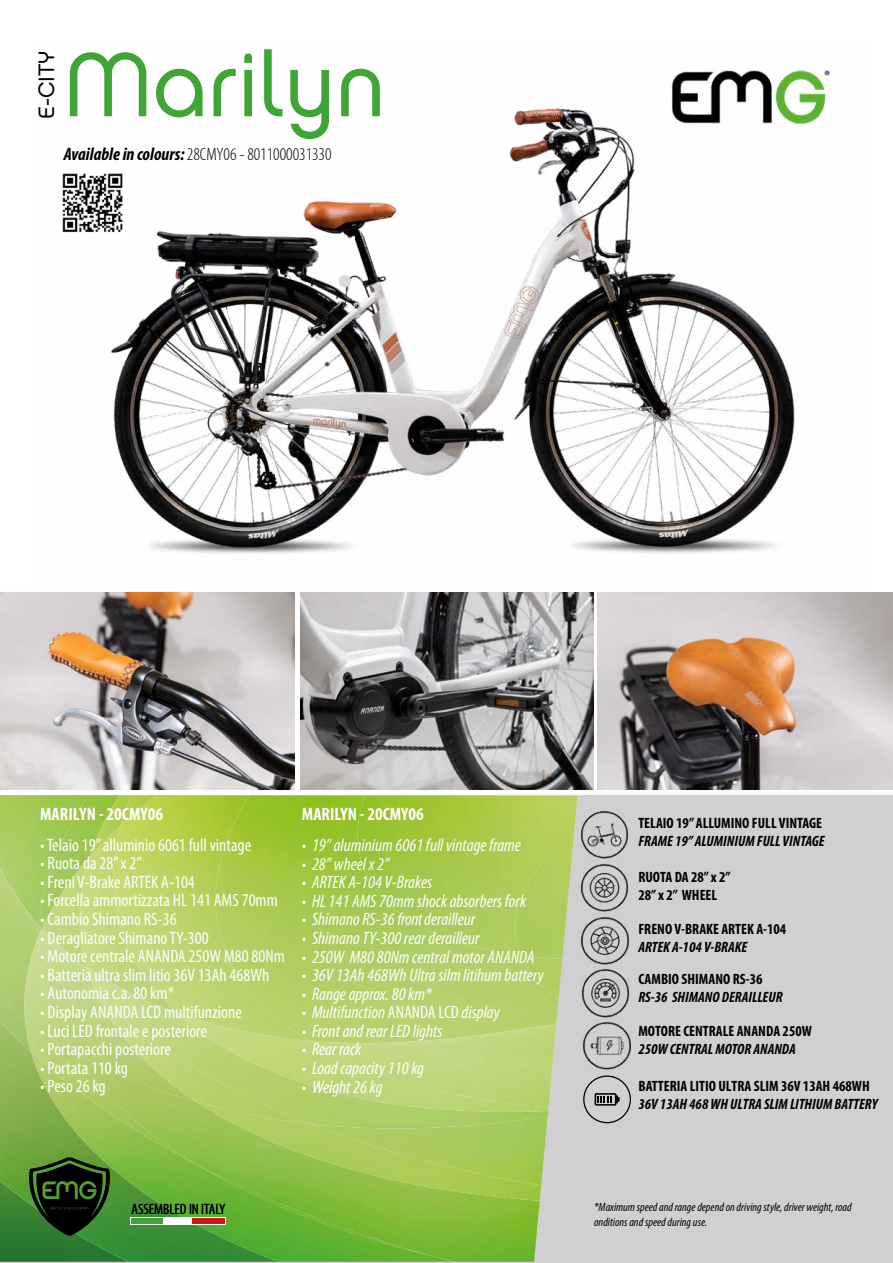
<style>
.page{position:relative;width:893px;height:1263px;background:#fff}
.page>*{position:absolute;margin:0;border:0;box-sizing:border-box;transform-origin:0 0}
.t1{font:90px "Chalet London Nineteen Seventy";color:#3fa535}
.t2{font:22.5px "Chalet London Nineteen Seventy";color:#000}
.t3{font:condensed 18px "Myriad Pro";color:#fff}
.t4{font:italic condensed 18px "Myriad Pro";color:#fff}
.t5{font:300 condensed 18px "Myriad Pro";color:#000}
.t6{font:700 condensed 18px "Myriad Pro";color:#fff}
.t7{font:700 condensed 15px/18px "Myriad Pro";color:#000}
.t8{font:italic 700 condensed 15px "Myriad Pro";color:#000}
.t9{font:condensed 15px "Myriad Pro";color:#000}
.t10{font:italic condensed 12px/14.4px "Myriad Pro";color:#000}
.s1{font-weight:700;font-style:italic}
.s2{font-style:normal}
</style>
<div class="page">
<div style="left:0;top:796px;width:892px;height:467px;background:#d0d0d0"></div>
<img style="left:33px;top:86px;width:839px;height:520px">
<img style="left:42px;top:925px;width:38px;height:3px">
<img style="left:377px;top:608px;width:429px;height:320px">
<img style="left:377px;top:789px;width:108px;height:36px">
<img style="left:105px;top:789px;width:272px;height:139px">
<img style="left:0;top:1052px;width:31px;height:210px">
<img style="left:31px;top:789px;width:265px;height:136px">
<img style="left:73px;top:1166px;width:467px;height:96px">
<img style="left:197px;top:1109px;width:432px;height:96px">
<img style="left:440px;top:1258px;width:100px;height:4px">
<img style="left:0;top:789px;width:31px;height:263px">
<img style="left:25px;top:1051px;width:173px;height:115px">
<img style="left:40px;top:928px;width:526px;height:182px">
<img style="left:86px;top:967px;width:504px;height:161px">
<img style="left:311px;top:1013px;width:268px;height:99px">
<img style="left:311px;top:1018px;width:320px;height:91px">
<img style="left:311px;top:1041px;width:268px;height:68px">
<img style="left:97px;top:995px;width:214px;height:129px">
<svg style="left:39px;top:925px;width:3px;height:7px"></svg>
<img style="left:38px;top:932px;width:159px;height:170px">
<img style="left:0;top:813px;width:39px;height:207px">
<img style="left:24px;top:936px;width:49px;height:115px">
<div style="left:339px;top:275px;width:12px;height:12px;background:#dadada;border-radius:50%"></div>
<img style="left:578px;top:808px;width:52px;height:105px">
<img style="left:581px;top:1019px;width:51px;height:53px">
<img style="left:579px;top:914px;width:53px;height:105px">
<img style="left:672px;top:70px;width:159px;height:55px">
<svg style="left:29px;top:1157px;width:81px;height:79px;background:#214016"></svg>
<div style="left:583px;top:1075px;width:48px;height:48px;border:1px solid #000;border-radius:50%"></div>
<svg style="left:579px;top:1093px;width:41px;height:17px"></svg>
<img style="left:300px;top:593px;width:293px;height:196px">
<img style="left:0;top:593px;width:295px;height:196px">
<img style="left:598px;top:593px;width:295px;height:196px">
<img style="left:55px;top:165px;width:76px;height:75px">
<div style="left:131px;top:1217px;width:95px;height:8px;background:#fff"></div>
<div style="left:186px;top:1218px;width:39px;height:6px;background:#cd1719"></div>
<div style="left:153px;top:1218px;width:39px;height:6px;background:#fff"></div>
<div style="left:132px;top:1218px;width:31px;height:6px;background:#3fa535"></div>
<p class="t2" style="left:33px;top:119px;width:70px;rotate:-90deg">E-CITY</p>
<h1 class="t1" style="left:63px;top:30px;width:324px">Marilyn</h1>
<p class="t5" style="left:64px;top:145px;width:269px"><span class="s1">Available in colours:</span> 28CMY06 - 8011000031330</p>
<p class="t6" style="left:40px;top:804px;width:124px">MARILYN - 20CMY06</p>
<p class="t3" style="left:40px;top:834px;width:213px">•Telaio 19” alluminio 6061 full vintage</p>
<p class="t3" style="left:40px;top:852px;width:103px">• Ruota da 28” x 2”</p>
<p class="t3" style="left:40px;top:871px;width:156px">• Freni V-Brake ARTEK A-104</p>
<p class="t3" style="left:40px;top:889px;width:239px">• Forcella ammortizzata HL 141 AMS 70mm</p>
<p class="t3" style="left:40px;top:908px;width:138px">• Cambio Shimano RS-36</p>
<p class="t3" style="left:40px;top:927px;width:170px">• Deragliatore ShimanoTY-300</p>
<p class="t3" style="left:40px;top:945px;width:246px">• Motore centrale ANANDA 250W M80 80Nm</p>
<p class="t3" style="left:40px;top:964px;width:231px">• Batteria ultra slim litio 36V 13Ah 468Wh</p>
<p class="t3" style="left:40px;top:982px;width:136px">• Autonomia c.a. 80 km*</p>
<p class="t3" style="left:40px;top:1001px;width:203px">• Display ANANDA LCD multifunzione</p>
<p class="t3" style="left:40px;top:1020px;width:168px">• Luci LED frontale e posteriore</p>
<p class="t3" style="left:40px;top:1038px;width:132px">• Portapacchi posteriore</p>
<p class="t3" style="left:40px;top:1057px;width:89px">• Portata 110 kg</p>
<p class="t3" style="left:40px;top:1075px;width:67px">• Peso 26 kg</p>
<p class="t6" style="left:302px;top:804px;width:123px">MARILYN - 20CMY06</p>
<p class="t4" style="left:302px;top:834px;width:221px"><span class="s2">•</span> 19” aluminium 6061 full vintage frame</p>
<p class="t4" style="left:302px;top:853px;width:89px"><span class="s2">•</span> 28” wheel x 2”</p>
<p class="t4" style="left:302px;top:871px;width:132px"><span class="s2">•</span> ARTEK A-104 V-Brakes</p>
<p class="t4" style="left:302px;top:890px;width:226px"><span class="s2">•</span> HL 141 AMS 70mm shock absorbers fork</p>
<p class="t4" style="left:302px;top:908px;width:175px"><span class="s2">•</span> Shimano RS-36 front derailleur</p>
<p class="t4" style="left:302px;top:927px;width:179px"><span class="s2">•</span> Shimano TY-300 rear derailleur</p>
<p class="t4" style="left:302px;top:946px;width:234px"><span class="s2">•</span> 250W M80 80Nm central motor ANANDA</p>
<p class="t4" style="left:302px;top:964px;width:243px"><span class="s2">•</span> 36V 13Ah 468Wh Ultra silm litihum battery</p>
<p class="t4" style="left:302px;top:983px;width:131px"><span class="s2">•</span> Range approx. 80 km*</p>
<p class="t4" style="left:302px;top:1001px;width:199px"><span class="s2">•</span> Multifunction <span class="s2">ANANDA LCD</span> display</p>
<p class="t4" style="left:302px;top:1020px;width:142px"><span class="s2">•</span> Front and rear LED lights</p>
<p class="t4" style="left:302px;top:1039px;width:61px"><span class="s2">•</span> Rear rack</p>
<p class="t4" style="left:302px;top:1057px;width:124px"><span class="s2">•</span> Load capacity 110 kg</p>
<p class="t4" style="left:302px;top:1076px;width:82px"><span class="s2">•</span> Weight 26 kg</p>
<p class="t9" style="left:132px;top:1200px;width:95px">ASSEMBLED IN ITALY</p>
<p class="t7" style="left:638px;top:814px;width:185px">TELAIO 19” ALLUMINO FULL VINTAGE</p>
<p class="t8" style="left:638px;top:831px;width:188px">FRAME 19” ALUMINIUM FULL VINTAGE</p>
<p class="t7" style="left:638px;top:868px;width:94px">RUOTA DA 28” x 2”<br>28” x 2” WHEEL</p>
<p class="t7" style="left:638px;top:920px;width:149px">FRENO V-BRAKE ARTEK A-104</p>
<p class="t8" style="left:638px;top:937px;width:110px">ARTEK A-104 V-BRAKE</p>
<p class="t7" style="left:638px;top:970px;width:126px">CAMBIO SHIMANO RS-36</p>
<p class="t8" style="left:638px;top:987px;width:146px">RS-36 SHIMANO DERAILLEUR</p>
<p class="t7" style="left:638px;top:1022px;width:175px">MOTORE CENTRALE ANANDA 250W</p>
<p class="t8" style="left:638px;top:1039px;width:159px">250W CENTRAL MOTOR ANANDA</p>
<p class="t7" style="left:638px;top:1077px;width:233px">BATTERIA LITIO ULTRA SLIM 36V 13AH 468WH</p>
<p class="t8" style="left:638px;top:1095px;width:241px">36V 13AH 468 WH ULTRA SLIM LITHIUM BATTERY</p>
<p class="t10" style="left:594px;top:1200px;width:259px">*Maximum speed and range depend on driving style, driver weight, road onditions and speed during use.</p>
</div>
